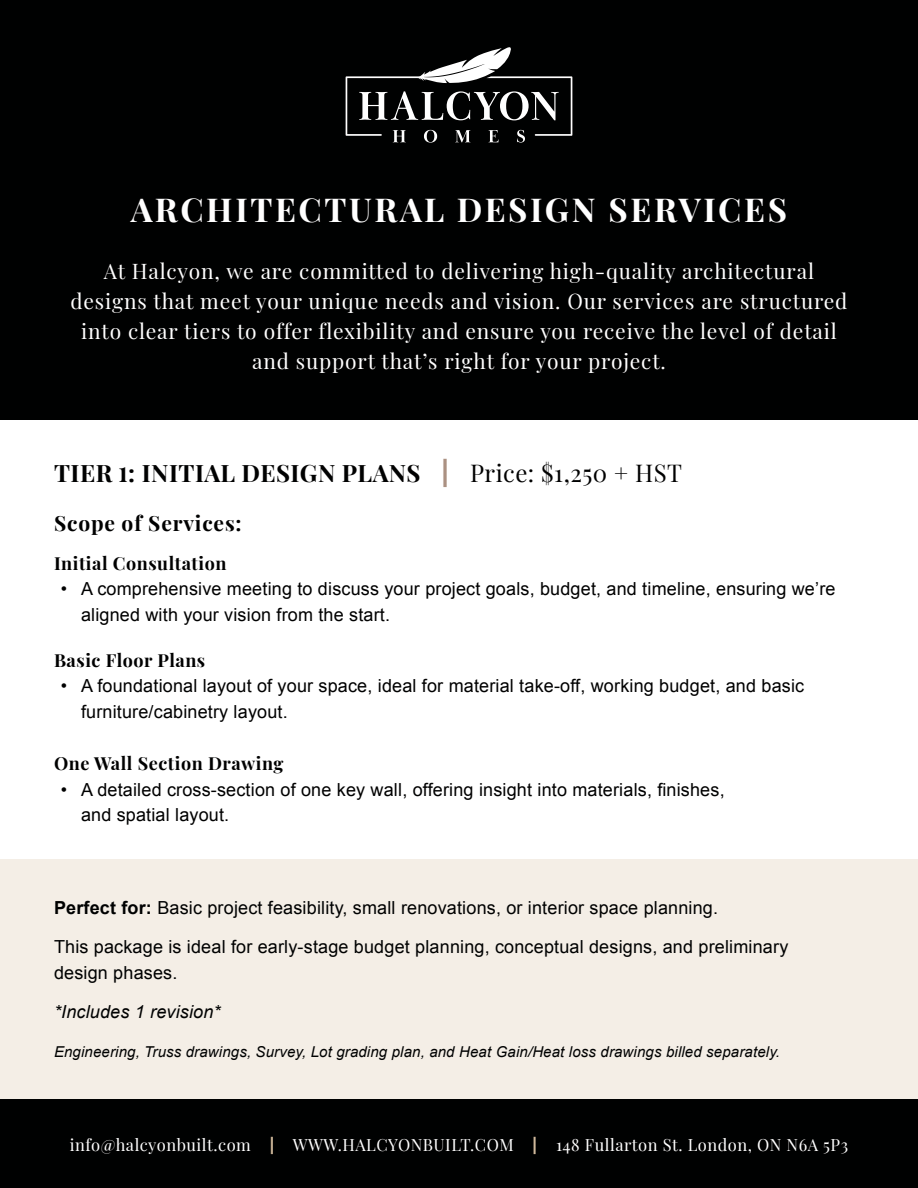
<style>
.page{position:relative;width:918px;height:1188px;background:#fff}
.page>*{position:absolute;margin:0;border:0;box-sizing:border-box;transform-origin:0 0}
.t1{font:700 33px "Playfair Display";letter-spacing:.08em;color:#fff}
.t2{font:700 24px "Playfair Display";letter-spacing:.02em;color:#000101}
.t3{font:21px/30px "Playfair Display";letter-spacing:.04em;color:#fff;text-align:center}
.t4{font:700 21px "Playfair Display";letter-spacing:.04em;color:#000101}
.t5{font:18px/25.5px "Arial";letter-spacing:.01em;color:#000101}
.t6{font:700 18px "Playfair Display";letter-spacing:.03em;color:#000101}
.t7{font:italic 18px "Arial";letter-spacing:.01em;color:#000101}
.t8{font:16.5px "Playfair Display";letter-spacing:.03em;color:#fff}
.t9{font:italic 15px "Arial";letter-spacing:.01em;color:#000101}
.s1{font-size:28.8px}
.s2{font-weight:900;font-size:27px;color:#ab9182}
.s3{font-weight:400}
.s4{font-weight:700}
.s5{font-weight:900;color:#d1ba9c}
</style>
<div class="page">
<div style="left:0;top:860px;width:918px;height:240px;background:#f4eee6"></div>
<div style="left:0;top:1100px;width:918px;height:88px;background:#000101"></div>
<div style="left:0;top:0;width:918px;height:419px;background:#000101"></div>
<svg style="left:346px;top:47px;width:226px;height:96px"></svg>
<h1 class="t1" style="left:131px;top:184px;width:658px">ARCHITECTURAL DESIGN SERVICES</h1>
<p class="t3" style="left:70px;top:255px;width:779px">At Halcyon, we are committed to delivering high-quality architectural designs that meet your unique needs and vision. Our services are structured into clear tiers to offer flexibility and ensure you receive the level of detail and support that’s right for your project.</p>
<h2 class="t2" style="left:54px;top:454px;width:630px">TIER <span class="s1">1</span>: INITIAL DESIGN PLANS <span class="s2">|</span> <span class="s3">Price: $1,250 + HST</span></h2>
<p class="t4" style="left:54px;top:507px;width:189px">Scope of Services:</p>
<p class="t6" style="left:54px;top:549px;width:174px">Initial Consultation</p>
<p class="t5" style="left:81px;top:577px;width:756px;text-indent:-20px">• A comprehensive meeting to discuss your project goals, budget, and timeline, ensuring we’re aligned with your vision from the start.</p>
<p class="t6" style="left:54px;top:646px;width:153px">Basic Floor Plans</p>
<p class="t5" style="left:81px;top:673px;width:725px;text-indent:-20px">• A foundational layout of your space, ideal for material take-off, working budget, and basic furniture/cabinetry layout.</p>
<p class="t6" style="left:54px;top:749px;width:231px">One Wall Section Drawing</p>
<p class="t5" style="left:81px;top:777px;width:645px;text-indent:-20px">• A detailed cross-section of one key wall, offering insight into materials, finishes, and spatial layout.</p>
<p class="t5" style="left:54px;top:889px;width:736px;line-height:39px"><span class="s4">Perfect for:</span> Basic project feasibility, small renovations, or interior space planning.<br>This package is ideal for early-stage budget planning, conceptual designs, and preliminary</p>
<p class="t5" style="left:54px;top:960px;width:125px">design phases.</p>
<p class="t7" style="left:54px;top:1000px;width:168px">*Includes 1 revision*</p>
<p class="t9" style="left:54px;top:1042px;width:728px">Engineering, Truss drawings, Survey, Lot grading plan, and Heat Gain/Heat loss drawings billed separately.</p>
<p class="t8" style="left:70px;top:1132px;width:780px">info@halcyonbuilt.com <span class="s5">|</span> WWW.HALCYONBUILT.COM <span class="s5">|</span> 148 Fullarton St. London, ON N6A 5P3</p>
</div>
